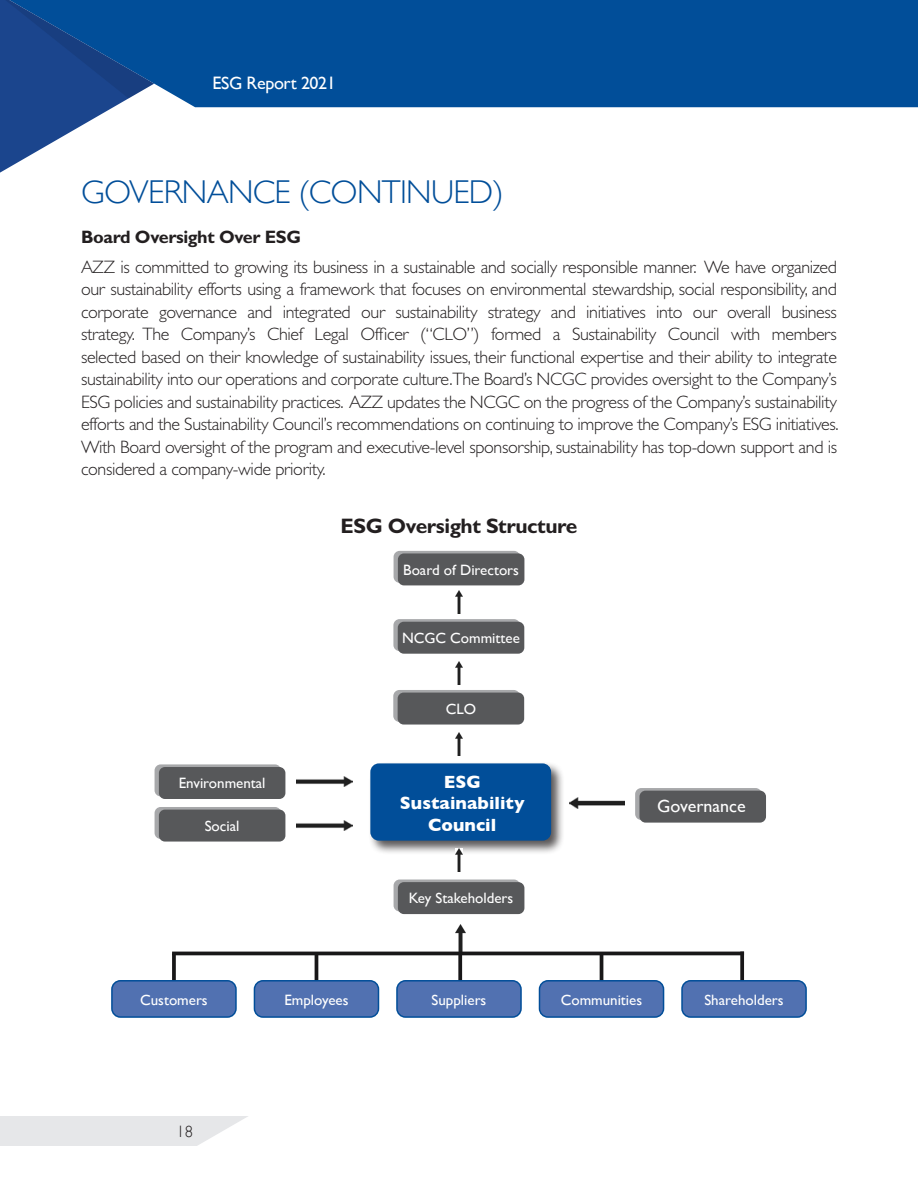
<style>
.page{position:relative;width:918px;height:1188px;background:#fff}
.page>*{position:absolute;margin:0;border:0;box-sizing:border-box;transform-origin:0 0}
.Title_3{font:300 33px "Gill Sans";letter-spacing:-.02em;color:#014e99}
.t1{font:700 21px "Gill Sans Std";letter-spacing:-.02em;color:#231f20}
.t2{font:300 18px/22.5px "Gill Sans Std";letter-spacing:-.02em;color:#231f20;text-align:justify}
.t3{font:700 18px "Gill Sans";color:#fff}
.t4{font:700 18px "Gill Sans Std";letter-spacing:-.02em;color:#231f20}
.t5{font:18px "Gill Sans";letter-spacing:-.02em;color:#fff}
.t6{font:18px "Gill Sans";color:#fff}
.t7{font:300 16.5px "Gill Sans";color:#231f20}
.t8{font:15px "Gill Sans";color:#fff}
</style>
<div class="page">
<div style="left:368px;top:761px;width:197px;height:94px;background:#231f20;opacity:.75"></div>
<div style="left:370px;top:763px;width:181px;height:78px;background:#014e99;border-radius:9px"></div>
<div style="left:394px;top:551px;width:126px;height:32px;background:#a7a8aa;border-radius:6px"></div>
<svg style="left:393px;top:619px;width:127px;height:32px"></svg>
<svg style="left:393px;top:690px;width:127px;height:32px"></svg>
<div style="left:394px;top:880px;width:126px;height:31px;background:#a7a8aa;border-radius:6px"></div>
<svg style="left:635px;top:788px;width:127px;height:32px"></svg>
<div style="left:155px;top:764px;width:126px;height:32px;background:#a7a8aa;border-radius:6px"></div>
<svg style="left:155px;top:807px;width:126px;height:32px"></svg>
<div style="left:398px;top:553px;width:126px;height:32px;background:#57585a;border-radius:6px"></div>
<div style="left:398px;top:622px;width:126px;height:32px;background:#57585a;border-radius:6px"></div>
<div style="left:398px;top:693px;width:126px;height:32px;background:#57585a;border-radius:6px"></div>
<div style="left:398px;top:882px;width:126px;height:32px;background:#57585a;border-radius:6px"></div>
<div style="left:639px;top:791px;width:127px;height:32px;background:#57585a;border-radius:6px"></div>
<div style="left:159px;top:767px;width:126px;height:32px;background:#57585a;border-radius:6px"></div>
<div style="left:159px;top:810px;width:126px;height:32px;background:#57585a;border-radius:6px"></div>
<svg style="left:740px;top:955px;width:4px;height:25px"></svg>
<hr style="left:600px;top:952px;width:3px;height:49px;background:#181718">
<svg style="left:458px;top:955px;width:4px;height:25px"></svg>
<hr style="left:315px;top:952px;width:3px;height:49px;background:#181718">
<svg style="left:172px;top:955px;width:4px;height:25px"></svg>
<div style="left:112px;top:981px;width:124px;height:36px;background:#5171b1;border-radius:9px"></div>
<div style="left:111px;top:980px;width:126px;height:38px;border:2px solid #014e99;border-radius:9px"></div>
<div style="left:254px;top:981px;width:125px;height:36px;background:#5171b1;border-radius:9px"></div>
<div style="left:254px;top:980px;width:125px;height:38px;border:2px solid #014e99;border-radius:9px"></div>
<div style="left:397px;top:981px;width:124px;height:36px;background:#5171b1;border-radius:9px"></div>
<div style="left:396px;top:980px;width:126px;height:38px;border:2px solid #014e99;border-radius:9px"></div>
<div style="left:539px;top:981px;width:125px;height:36px;background:#5171b1;border-radius:9px"></div>
<div style="left:539px;top:980px;width:125px;height:38px;border:2px solid #014e99;border-radius:9px"></div>
<div style="left:682px;top:981px;width:124px;height:36px;background:#5171b1;border-radius:9px"></div>
<div style="left:681px;top:980px;width:126px;height:38px;border:2px solid #014e99;border-radius:9px"></div>
<img style="left:297px;top:776px;width:55px;height:11px">
<img style="left:297px;top:820px;width:55px;height:11px">
<img style="left:569px;top:798px;width:56px;height:10px">
<img style="left:455px;top:925px;width:10px;height:27px">
<img style="left:455px;top:591px;width:8px;height:23px">
<img style="left:455px;top:662px;width:8px;height:23px">
<img style="left:455px;top:732px;width:8px;height:24px">
<img style="left:455px;top:848px;width:8px;height:24px">
<hr style="left:172px;top:952px;width:572px;height:3px;background:#181718">
<svg style="left:0;top:1116px;width:248px;height:30px;background:#e8e9eb"></svg>
<div style="left:154px;top:0;width:764px;height:107px;background:#014e99"></div>
<svg style="left:0;top:0;width:154px;height:173px"></svg>
<p class="t5" style="left:212px;top:73px;width:125px">ESG Report 2021</p>
<p class="Title_3" style="left:81px;top:166px;width:424px">GOVERNANCE (CONTINUED)</p>
<p class="t4" style="left:81px;top:227px;width:222px">Board Oversight Over ESG</p>
<p class="t2" style="left:81px;top:256px;width:759px">AZZ is committed to growing its business in a sustainable and socially responsible manner. We have organized our sustainability efforts using a framework that focuses on environmental stewardship, social responsibility, and corporate governance and integrated our sustainability strategy and initiatives into our overall business strategy. The Company’s Chief Legal Officer (“CLO”) formed a Sustainability Council with members selected based on their knowledge of sustainability issues, their functional expertise and their ability to integrate sustainability into our operations and corporate culture.The Board’s NCGC provides oversight to the Company’s ESG policies and sustainability practices. AZZ updates the NCGC on the progress of the Company’s sustainability efforts and the Sustainability Council’s recommendations on continuing to improve the Company’s ESG initiatives.<br>With Board oversight of the program and executive-level sponsorship, sustainability has top-down support and is considered a company-wide priority.</p>
<p class="t1" style="left:341px;top:513px;width:238px">ESG Oversight Structure</p>
<p class="t8" style="left:403px;top:561px;width:117px">Board of Directors</p>
<p class="t8" style="left:402px;top:629px;width:119px">NCGC Committee</p>
<p class="t8" style="left:179px;top:774px;width:88px">Environmental</p>
<p class="t8" style="left:205px;top:817px;width:36px">Social</p>
<p class="t8" style="left:446px;top:700px;width:32px">CLO</p>
<p class="t3" style="left:444px;top:771px;width:39px">ESG</p>
<p class="t3" style="left:400px;top:793px;width:126px">Sustainability</p>
<p class="t3" style="left:428px;top:814px;width:70px">Council</p>
<p class="t8" style="left:409px;top:889px;width:106px">Key Stakeholders</p>
<p class="t6" style="left:657px;top:795px;width:90px">Governance</p>
<p class="t8" style="left:140px;top:992px;width:69px">Customers</p>
<p class="t8" style="left:284px;top:992px;width:66px">Employees</p>
<p class="t8" style="left:432px;top:992px;width:56px">Suppliers</p>
<p class="t8" style="left:561px;top:992px;width:83px">Communities</p>
<p class="t8" style="left:704px;top:992px;width:81px">Shareholders</p>
<p class="t7" style="left:177px;top:1118px;width:18px">18</p>
</div>
